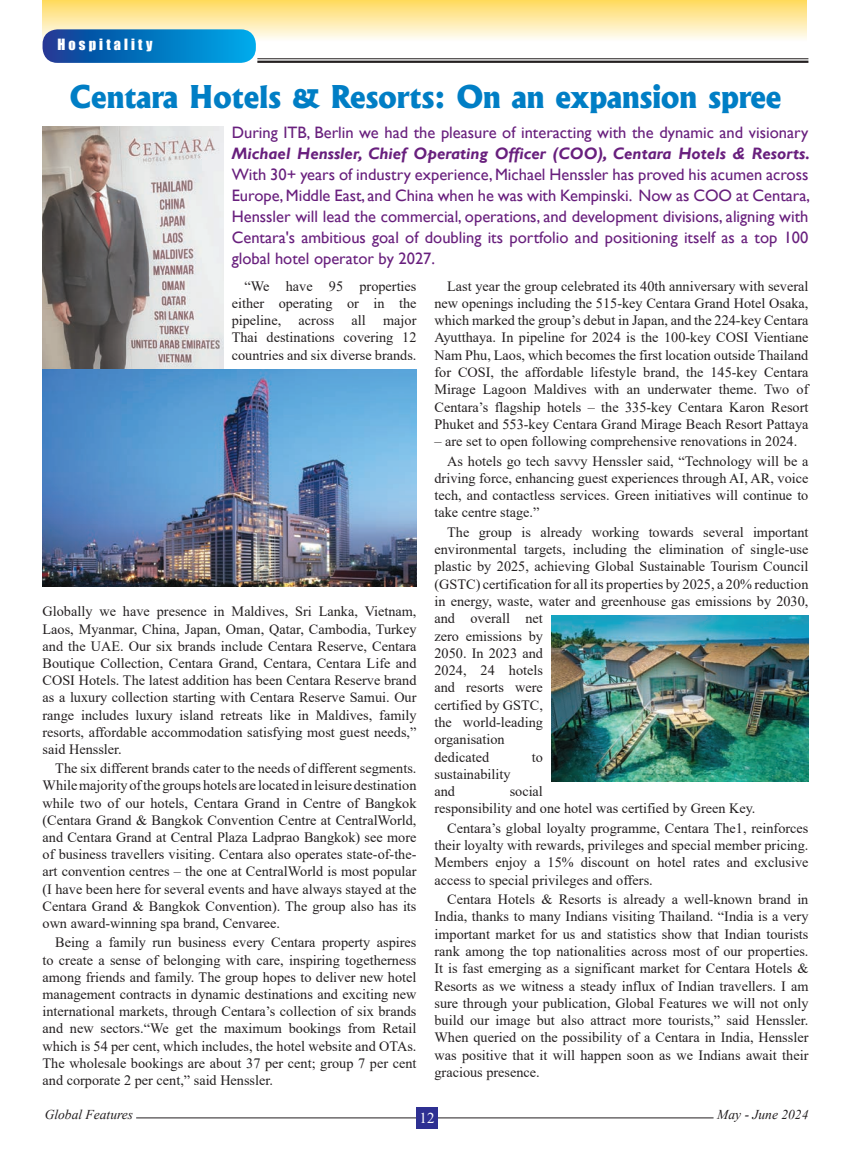
<style>
.page{position:relative;width:851px;height:1149px;background:#fff}
.page>*{position:absolute;margin:0;border:0;box-sizing:border-box;transform-origin:0 0}
.t1{font:800 30px "Albertus";color:#007ec5}
.t2{font:16.5px/21px "Gill Sans";color:#681f7d;text-align:justify}
.t3{font:italic 700 16.5px "Gill Sans";color:#681f7d}
.t4{font:15px "Times New Roman";color:#fff}
.t5{font:14.25px/17.2px "Times New Roman";color:#231f20;text-align:justify}
.t6{font:14.25px "Impact";letter-spacing:.22em;color:#fff}
.t7{font:italic 13.5px "Times New Roman";color:#231f20}
</style>
<div class="page">
<hr style="left:136px;top:1117px;width:577px;height:1px;background:#231f20">
<div style="left:416px;top:1106px;width:21px;height:22px;background:#2e3092"></div>
<div style="left:43px;top:0;width:763px;height:41px;background:linear-gradient(to bottom,#ffda5e,#fefdf8)"></div>
<svg style="left:43px;top:29px;width:213px;height:34px;background:#0875be"></svg>
<hr style="left:257px;top:61px;width:551px;height:2px;background:#231f20">
<hr style="left:257px;top:58px;width:551px;height:1px;background:#231f20">
<img style="left:43px;top:369px;width:373px;height:217px">
<img style="left:43px;top:127px;width:180px;height:241px">
<img style="left:551px;top:615px;width:257px;height:165px">
<p class="t6" style="left:57px;top:33px;width:96px">Hospitality</p>
<h1 class="t1" style="left:70px;top:78px;width:713px">Centara Hotels &amp; Resorts: On an expansion spree</h1>
<p class="t2" style="left:232px;top:122px;width:578px">During ITB, Berlin we had the pleasure of interacting with the dynamic and visionary</p>
<p class="t3" style="left:232px;top:144px;width:579px">Michael Henssler, Chief Operating Officer (COO), Centara Hotels &amp; Resorts.</p>
<p class="t2" style="left:232px;top:164px;width:579px">With 30+ years of industry experience, Michael Henssler has proved his acumen across Europe, Middle East, and China when he was with Kempinski. Now as COO at Centara, Henssler will lead the commercial, operations, and development divisions, aligning with Centara's ambitious goal of doubling its portfolio and positioning itself as a top 100 global hotel operator by 2027.</p>
<p class="t5" style="left:232px;top:277px;width:186px;text-indent:13px">“We have 95 properties either operating or in the pipeline, across all major Thai destinations covering 12 countries and six diverse brands.</p>
<p class="t5" style="left:43px;top:602px;width:375px">Globally we have presence in Maldives, Sri Lanka, Vietnam, Laos, Myanmar, China, Japan, Oman, Qatar, Cambodia, Turkey and the UAE. Our six brands include Centara Reserve, Centara Boutique Collection, Centara Grand, Centara, Centara Life and COSI Hotels. The latest addition has been Centara Reserve brand as a luxury collection starting with Centara Reserve Samui. Our range includes luxury island retreats like in Maldives, family resorts, affordable accommodation satisfying most guest needs,” said Henssler.</p>
<p class="t5" style="left:43px;top:759px;width:375px;text-indent:13px">The six different brands cater to the needs of different segments.<br>While majority of the groups hotels are located in leisure destination while two of our hotels, Centara Grand in Centre of Bangkok (Centara Grand &amp; Bangkok Convention Centre at CentralWorld, and Centara Grand at Central Plaza Ladprao Bangkok) see more of business travellers visiting. Centara also operates state-of-the&shy;art convention centres – the one at CentralWorld is most popular (I have been here for several events and have always stayed at the Centara Grand &amp; Bangkok Convention). The group also has its own award-winning spa brand, Cenvaree.</p>
<p class="t5" style="left:43px;top:933px;width:375px;text-indent:13px">Being a family run business every Centara property aspires to create a sense of belonging with care, inspiring togetherness among friends and family. The group hopes to deliver new hotel management contracts in dynamic destinations and exciting new international markets, through Centara’s collection of six brands and new sectors.“We get the maximum bookings from Retail which is 54 per cent, which includes, the hotel website and OTAs.<br>The wholesale bookings are about 37 per cent; group 7 per cent and corporate 2 per cent,” said Henssler.</p>
<p class="t5" style="left:434px;top:277px;width:375px;text-indent:13px">Last year the group celebrated its 40th anniversary with several new openings including the 515-key Centara Grand Hotel Osaka, which marked the group’s debut in Japan, and the 224-key Centara Ayutthaya. In pipeline for 2024 is the 100-key COSI Vientiane Nam Phu, Laos, which becomes the first location outside Thailand for COSI, the affordable lifestyle brand, the 145-key Centara Mirage Lagoon Maldives with an underwater theme. Two of Centara’s flagship hotels – the 335-key Centara Karon Resort Phuket and 553-key Centara Grand Mirage Beach Resort Pattaya</p>
<p class="t5" style="left:447px;top:431px;width:362px;line-height:19.4px;text-indent:-13px">– are set to open following comprehensive renovations in 2024.<br>As hotels go tech savvy Henssler said, “Technology will be a</p>
<p class="t5" style="left:434px;top:469px;width:375px">driving force, enhancing guest experiences through AI, AR, voice tech, and contactless services. Green initiatives will continue to take centre stage.”</p>
<p class="t5" style="left:434px;top:523px;width:375px;text-align:left;text-indent:13px">The group is already working towards several important environmental targets, including the elimination of single-use plastic by 2025, achieving Global Sustainable Tourism Council (GSTC) certification for all its properties by 2025, a 20% reduction in energy, waste, water and greenhouse gas emissions by 2030, and overall net<br>zero emissions by<br>2050. In 2023 and<br>2024, 24 hotels<br>and resorts were<br>certified by GSTC,<br>the world-leading<br>organisation<br>dedicated</p>
<p class="t5" style="left:531px;top:747px;width:13px">to</p>
<p class="t5" style="left:434px;top:764px;width:78px">sustainability and</p>
<p class="t5" style="left:434px;top:782px;width:322px;text-indent:75px">social<br>responsibility and one hotel was certified by Green Key.</p>
<p class="t5" style="left:434px;top:818px;width:375px;text-indent:13px">Centara’s global loyalty programme, Centara The1, reinforces their loyalty with rewards, privileges and special member pricing.<br>Members enjoy a 15% discount on hotel rates and exclusive access to special privileges and offers.</p>
<p class="t5" style="left:434px;top:890px;width:375px;text-indent:13px">Centara Hotels &amp; Resorts is already a well-known brand in India, thanks to many Indians visiting Thailand. “India is a very important market for us and statistics show that Indian tourists rank among the top nationalities across most of our properties.<br>It is fast emerging as a significant market for Centara Hotels &amp; Resorts as we witness a steady influx of Indian travellers. I am sure through your publication, Global Features we will not only build our image but also attract more tourists,” said Henssler.<br>When queried on the possibility of a Centara in India, Henssler was positive that it will happen soon as we Indians await their gracious presence.</p>
<p class="t7" style="left:45px;top:1104px;width:90px">Global Features</p>
<p class="t7" style="left:717px;top:1104px;width:93px">May - June 2024</p>
<p class="t4" style="left:419px;top:1107px;width:16px">12</p>
</div>
